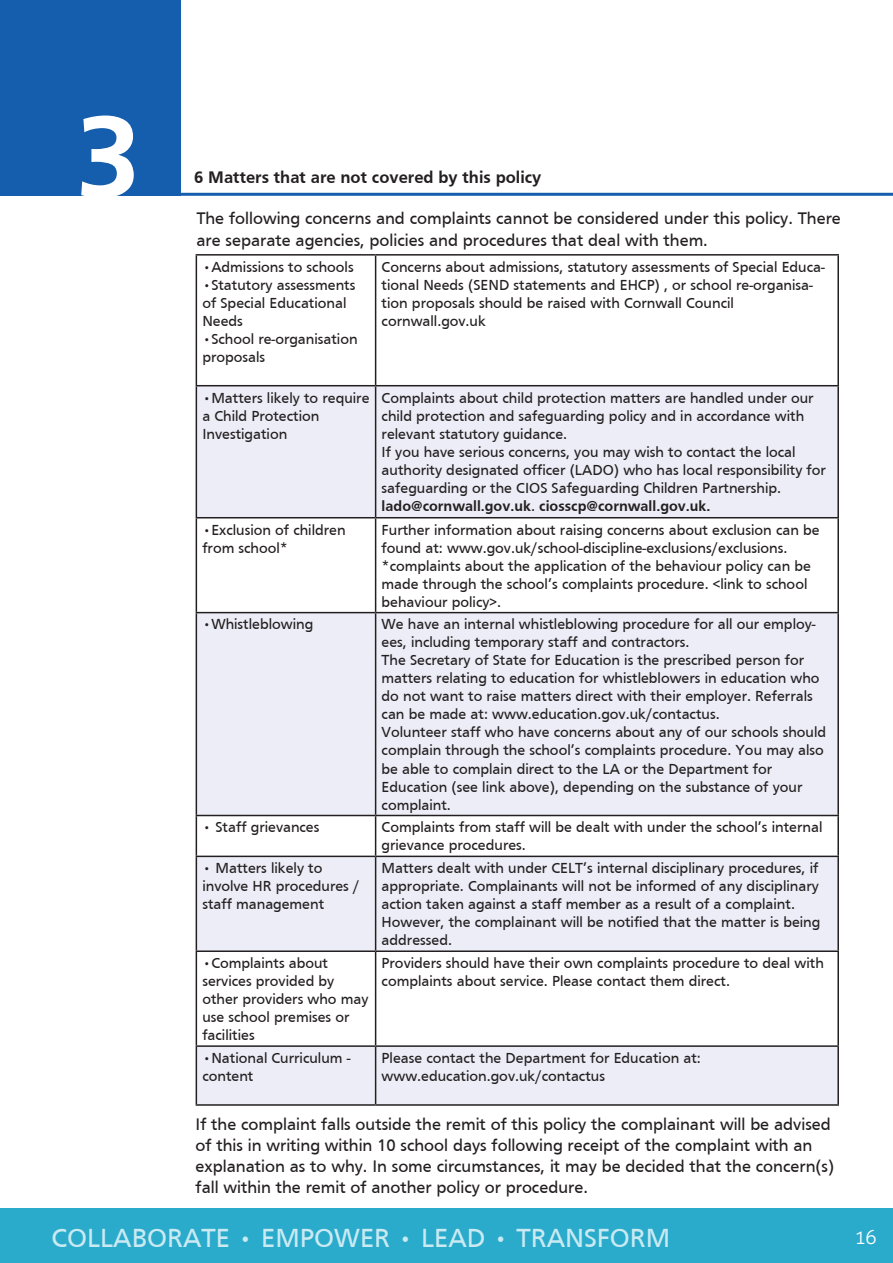
<style>
.page{position:relative;width:893px;height:1263px;background:#fff}
.page>*{position:absolute;margin:0;border:0;box-sizing:border-box;transform-origin:0 0}
.t1{font:700 119.85px "Frutiger";color:#fff}
.t2{font:27px "Frutiger";color:#caeaf2}
.t3{font:300 19.5px "Aller";color:#fff}
.t4{font:17.25px/21px "Frutiger";color:#231f20}
.t5{font:700 17.25px "Frutiger";color:#231f20}
.t6{font:15px/18px "Frutiger";color:#231f20}
.t7{font:700 15px "Frutiger";color:#231f20}
.s1{font-weight:400}
</style>
<div class="page">
<div style="left:0;top:1209px;width:893px;height:54px;background:#2babcc"></div>
<hr style="left:181px;top:193px;width:712px;height:3px;background:#145ead">
<div style="left:0;top:0;width:180px;height:196px;background:#145ead"></div>
<svg style="left:197px;top:386px;width:640px;height:718px;fill:#ededf7"></svg>
<hr style="left:196px;top:254px;width:180px;height:2px;background:#231f20">
<hr style="left:196px;top:256px;width:1px;height:129px;background:#231f20">
<hr style="left:376px;top:254px;width:463px;height:2px;background:#231f20">
<hr style="left:375px;top:256px;width:1px;height:129px;background:#231f20">
<hr style="left:837px;top:256px;width:2px;height:129px;background:#231f20">
<hr style="left:196px;top:385px;width:180px;height:1px;background:#231f20">
<hr style="left:196px;top:386px;width:1px;height:131px;background:#231f20">
<hr style="left:376px;top:385px;width:463px;height:1px;background:#231f20">
<hr style="left:375px;top:386px;width:1px;height:131px;background:#231f20">
<hr style="left:837px;top:386px;width:2px;height:131px;background:#231f20">
<hr style="left:196px;top:517px;width:180px;height:1px;background:#231f20">
<hr style="left:196px;top:518px;width:1px;height:94px;background:#231f20">
<hr style="left:376px;top:517px;width:463px;height:1px;background:#231f20">
<hr style="left:375px;top:518px;width:1px;height:94px;background:#231f20">
<hr style="left:837px;top:518px;width:2px;height:94px;background:#231f20">
<hr style="left:196px;top:612px;width:180px;height:1px;background:#231f20">
<hr style="left:196px;top:613px;width:1px;height:202px;background:#231f20">
<hr style="left:376px;top:612px;width:463px;height:1px;background:#231f20">
<hr style="left:375px;top:613px;width:1px;height:202px;background:#231f20">
<hr style="left:837px;top:613px;width:2px;height:202px;background:#231f20">
<hr style="left:196px;top:815px;width:180px;height:1px;background:#231f20">
<hr style="left:196px;top:816px;width:1px;height:40px;background:#231f20">
<hr style="left:376px;top:815px;width:463px;height:1px;background:#231f20">
<hr style="left:375px;top:816px;width:1px;height:40px;background:#231f20">
<hr style="left:837px;top:816px;width:2px;height:40px;background:#231f20">
<hr style="left:196px;top:856px;width:180px;height:1px;background:#231f20">
<hr style="left:196px;top:857px;width:1px;height:93px;background:#231f20">
<hr style="left:376px;top:856px;width:463px;height:1px;background:#231f20">
<hr style="left:375px;top:857px;width:1px;height:93px;background:#231f20">
<hr style="left:837px;top:857px;width:2px;height:93px;background:#231f20">
<hr style="left:196px;top:950px;width:180px;height:2px;background:#231f20">
<hr style="left:196px;top:952px;width:1px;height:93px;background:#231f20">
<hr style="left:376px;top:950px;width:463px;height:2px;background:#231f20">
<hr style="left:375px;top:952px;width:1px;height:93px;background:#231f20">
<hr style="left:837px;top:952px;width:2px;height:93px;background:#231f20">
<hr style="left:196px;top:1045px;width:180px;height:2px;background:#231f20">
<hr style="left:196px;top:1047px;width:1px;height:57px;background:#231f20">
<hr style="left:376px;top:1045px;width:463px;height:2px;background:#231f20">
<hr style="left:375px;top:1047px;width:1px;height:57px;background:#231f20">
<hr style="left:837px;top:1047px;width:2px;height:57px;background:#231f20">
<hr style="left:196px;top:1104px;width:180px;height:2px;background:#231f20">
<hr style="left:376px;top:1104px;width:463px;height:2px;background:#231f20">
<p class="t1" style="left:76px;top:87px;width:66px">3</p>
<p class="t5" style="left:194px;top:167px;width:349px">6 Matters that are not covered by this policy</p>
<p class="t4" style="left:196px;top:207px;width:646px;line-height:22.5px">The following concerns and complaints cannot be considered under this policy. There are separate agencies, policies and procedures that deal with them.</p>
<p class="t6" style="left:202px;top:257px;width:153px">•Admissions to schools</p>
<p class="t6" style="left:202px;top:275px;width:155px">•Statutory assessments of Special Educational<br>Needs</p>
<p class="t6" style="left:202px;top:329px;width:157px">•School re-organisation proposals</p>
<p class="t6" style="left:202px;top:388px;width:169px">•Matters likely to require a Child Protection</p>
<p class="t6" style="left:202px;top:424px;width:86px">Investigation</p>
<p class="t6" style="left:382px;top:257px;width:445px">Concerns about admissions, statutory assessments of Special Educa&shy;tional Needs (SEND statements and EHCP) , or school re-organisa&shy;tion proposals should be raised with Cornwall Council</p>
<p class="t6" style="left:382px;top:311px;width:106px">cornwall.gov.uk</p>
<p class="t6" style="left:382px;top:388px;width:434px">Complaints about child protection matters are handled under our child protection and safeguarding policy and in accordance with relevant statutory guidance.</p>
<p class="t6" style="left:382px;top:442px;width:446px">If you have serious concerns, you may wish to contact the local authority designated officer (LADO) who has local responsibility for safeguarding or the CIOS Safeguarding Children Partnership.</p>
<p class="t7" style="left:382px;top:497px;width:330px">lado@cornwall.gov.uk<span class="s1">.</span> ciosscp@cornwall.gov.uk.</p>
<p class="t6" style="left:202px;top:520px;width:145px">•Exclusion of children from school*</p>
<p class="t6" style="left:382px;top:520px;width:439px">Further information about raising concerns about exclusion can be found at: www.gov.uk/school-discipline-exclusions/exclusions.</p>
<p class="t6" style="left:382px;top:556px;width:431px">*complaints about the application of the behaviour policy can be made through the school’s complaints procedure. &lt;link to school behaviour policy&gt;.</p>
<p class="t6" style="left:202px;top:615px;width:112px">•Whistleblowing</p>
<p class="t6" style="left:382px;top:615px;width:435px">We have an internal whistleblowing procedure for all our employ&shy;ees, including temporary staff and contractors.</p>
<p class="t6" style="left:382px;top:651px;width:440px">The Secretary of State for Education is the prescribed person for matters relating to education for whistleblowers in education who do not want to raise matters direct with their employer. Referrals can be made at: www.education.gov.uk/contactus.</p>
<p class="t6" style="left:382px;top:723px;width:446px">Volunteer staff who have concerns about any of our schools should complain through the school’s complaints procedure. You may also be able to complain direct to the LA or the Department for</p>
<p class="t6" style="left:382px;top:777px;width:422px">Education (see link above), depending on the substance of your complaint.</p>
<p class="t6" style="left:202px;top:818px;width:119px">• Staff grievances</p>
<p class="t6" style="left:382px;top:818px;width:442px">Complaints from staff will be dealt with under the school’s internal grievance procedures.</p>
<p class="t6" style="left:202px;top:859px;width:159px">• Matters likely to involve HR procedures / staff management</p>
<p class="t6" style="left:382px;top:859px;width:440px">Matters dealt with under CELT’s internal disciplinary procedures, if appropriate. Complainants will not be informed of any disciplinary action taken against a staff member as a result of a complaint.<br>However, the complainant will be notified that the matter is being addressed.</p>
<p class="t6" style="left:202px;top:954px;width:168px">•Complaints about services provided by other providers who may use school premises or facilities</p>
<p class="t6" style="left:382px;top:954px;width:444px">Providers should have their own complaints procedure to deal with complaints about service. Please contact them direct.</p>
<p class="t6" style="left:202px;top:1049px;width:150px">•National Curriculum - content</p>
<p class="t6" style="left:382px;top:1049px;width:321px">Please contact the Department for Education at:</p>
<p class="t6" style="left:382px;top:1067px;width:225px">www.education.gov.uk/contactus</p>
<p class="t4" style="left:196px;top:1113px;width:640px">If the complaint falls outside the remit of this policy the complainant will be advised of this in writing within 10 school days following receipt of the complaint with an explanation as to why. In some circumstances, it may be decided that the concern(s) fall within the remit of another policy or procedure.</p>
<p class="t2" style="left:52px;top:1222px;width:620px">COLLABORATE • EMPOWER • LEAD • TRANSFORM</p>
<p class="t3" style="left:854px;top:1225px;width:24px">16</p>
</div>
